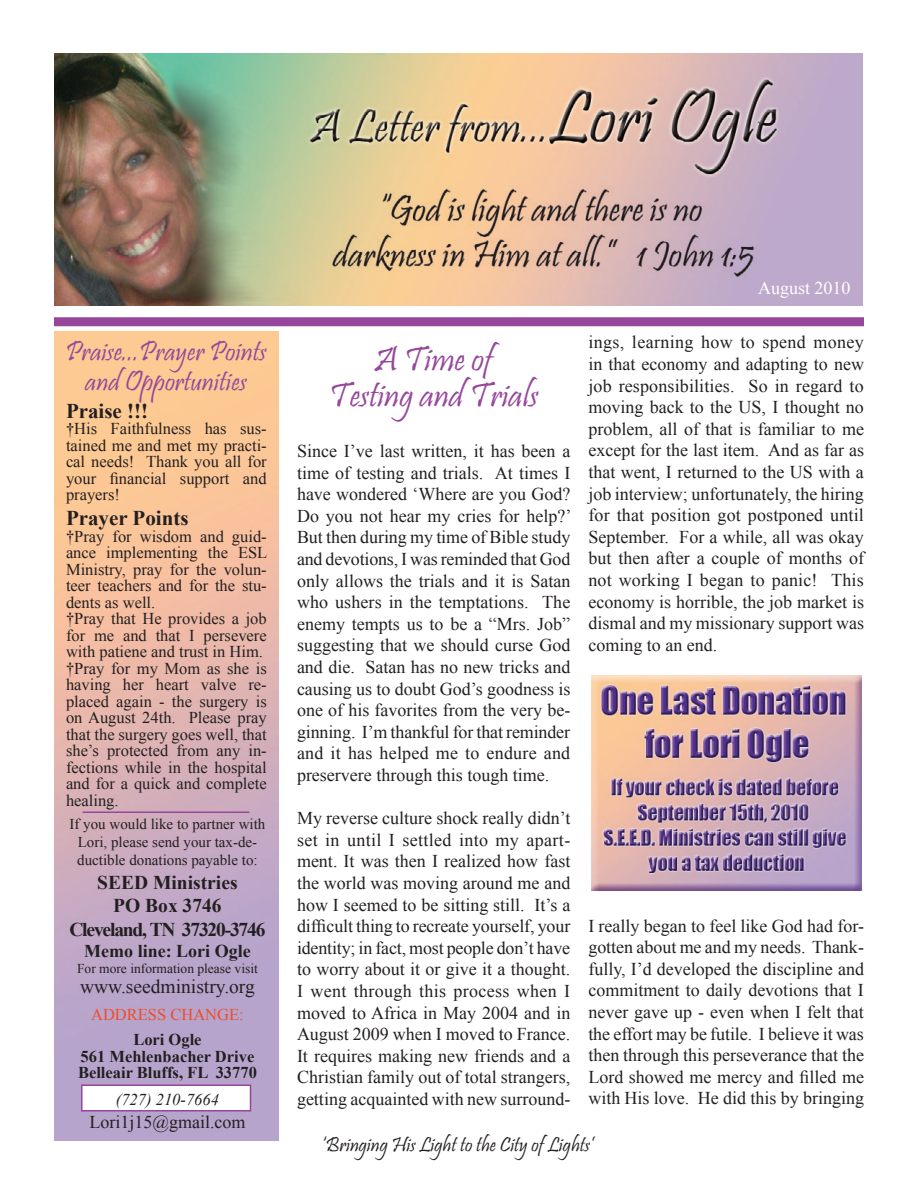
<style>
.page{position:relative;width:918px;height:1188px;background:#fff}
.page>*{position:absolute;margin:0;border:0;box-sizing:border-box;transform-origin:0 0}
.t1{font:36px/36px "Pristina";color:#96479b;text-align:center}
.t2{font:28.5px/30px "Pristina";color:#96479b;text-align:center}
.t3{font:21px "Pristina";color:#231f20}
.t4{font:700 21px "Times New Roman";color:#231f20}
.t5{font:700 19.5px/23.4px "Times New Roman";color:#231f20;text-align:center}
.t6{font:19.5px "Times New Roman";color:#231f20}
.t7{font:18px/21.6px "Times New Roman";color:#231f20;text-align:justify}
.t8{font:700 18px "Times New Roman";color:#231f20}
.t9{font:18px "Times New Roman";color:#fff}
.t10{font:16.5px/16.5px "Times New Roman";color:#231f20;text-align:justify}
.t11{font:700 16.5px/16.5px "Times New Roman";color:#231f20;text-align:center}
.t12{font:16.5px "Times New Roman";color:#f04c27}
.t13{font:italic 16.5px "Times New Roman";color:#231f20}
.t14{font:15px/18px "Times New Roman";color:#231f20;text-align:center}
.t15{font:13.5px "Times New Roman";color:#231f20}
.s1{font-weight:700}
</style>
<div class="page">
<div style="left:81px;top:1084px;width:170px;height:28px;border:2px solid #96479b"></div>
<div style="left:54px;top:317px;width:810px;height:9px;background:#96479b"></div>
<hr style="left:82px;top:812px;width:167px;height:1px;background:#96479b">
<img style="left:55px;top:53px;width:807px;height:253px">
<img style="left:591px;top:675px;width:270px;height:216px">
<p class="t9" style="left:758px;top:276px;width:94px">August 2010</p>
<p class="t7" style="left:588px;top:331px;width:277px">ings, learning how to spend money in that economy and adapting to new job responsibilities. So in regard to moving back to the US, I thought no problem, all of that is familiar to me except for the last item. And as far as that went, I returned to the US with a job interview; unfortunately, the hiring for that position got postponed until September. For a while, all was okay but then after a couple of months of not working I began to panic! This economy is horrible, the job market is dismal and my missionary support was coming to an end.</p>
<h2 class="t2" style="left:65px;top:339px;width:203px">Praise...Prayer Points and Opportunities</h2>
<h1 class="t1" style="left:329px;top:344px;width:210px">A Time of<br>Testing and Trials</h1>
<p class="t7" style="left:297px;top:440px;width:276px">Since I’ve last written, it has been a time of testing and trials. At times I have wondered ‘Where are you God?<br>Do you not hear my cries for help?’ But then during my time of Bible study and devotions, I was reminded that God only allows the trials and it is Satan who ushers in the temptations. The enemy tempts us to be a “Mrs. Job” suggesting that we should curse God and die. Satan has no new tricks and causing us to doubt God’s goodness is one of his favorites from the very be&shy;ginning. I’m thankful for that reminder and it has helped me to endure and preservere through this tough time.</p>
<p class="t7" style="left:297px;top:807px;width:275px">My reverse culture shock really didn’t set in until I settled into my apart&shy;ment. It was then I realized how fast the world was moving around me and how I seemed to be sitting still. It’s a difficult thing to recreate yourself, your identity; in fact, most people don’t have to worry about it or give it a thought.<br>I went through this process when I moved to Africa in May 2004 and in August 2009 when I moved to France.<br>It requires making new friends and a Christian family out of total strangers, getting acquainted with new surround-</p>
<p class="t4" style="left:66px;top:396px;width:84px">Praise !!!</p>
<p class="t10" style="left:66px;top:420px;width:202px"><span class="s1">†</span>His Faithfulness has sus&shy;tained me and met my practi&shy;cal needs! Thank you all for your financial support and prayers!</p>
<p class="t4" style="left:66px;top:504px;width:124px">Prayer Points</p>
<p class="t10" style="left:66px;top:528px;width:203px;text-align:left">†Pray for wisdom and guid&shy;ance implementing the ESL<br>Ministry, pray for the volun&shy;teer teachers and for the stu&shy;dents as well.<br>†Pray that He provides a job for me and that I persevere with patiene and trust in Him. †Pray for my Mom as she is having her heart valve re&shy;placed again - the surgery is on August 24th. Please pray that the surgery goes well, that she’s protected from any in&shy;fections while in the hospital and for a quick and complete healing.</p>
<p class="t14" style="left:70px;top:815px;width:197px">If you would like to partner with<br>Lori, please send your tax-de&shy;ductible donations payable to:</p>
<p class="t5" style="left:69px;top:870px;width:198px">SEED Ministries<br>PO Box 3746<br>Cleveland, TN 37320-3746</p>
<p class="t8" style="left:84px;top:939px;width:168px">Memo line: Lori Ogle</p>
<p class="t15" style="left:77px;top:960px;width:182px">For more information please visit</p>
<p class="t6" style="left:80px;top:973px;width:176px">www.seedministry.org</p>
<p class="t12" style="left:91px;top:1003px;width:154px">ADDRESS CHANGE:</p>
<p class="t11" style="left:78px;top:1031px;width:180px">Lori Ogle<br>561 Mehlenbacher Drive<br>Belleair Bluffs, FL 33770</p>
<p class="t13" style="left:116px;top:1089px;width:105px">(727) 210-7664</p>
<p class="t7" style="left:89px;top:1111px;width:158px">Lori1j15@gmail.com</p>
<p class="t7" style="left:588px;top:915px;width:277px">I really began to feel like God had for&shy;gotten about me and my needs. Thank&shy;fully, I’d developed the discipline and commitment to daily devotions that I never gave up - even when I felt that the effort may be futile. I believe it was then through this perseverance that the Lord showed me mercy and filled me with His love. He did this by bringing</p>
<p class="t3" style="left:322px;top:1133px;width:274px">‘Bringing His Light to the City of Lights’</p>
</div>
